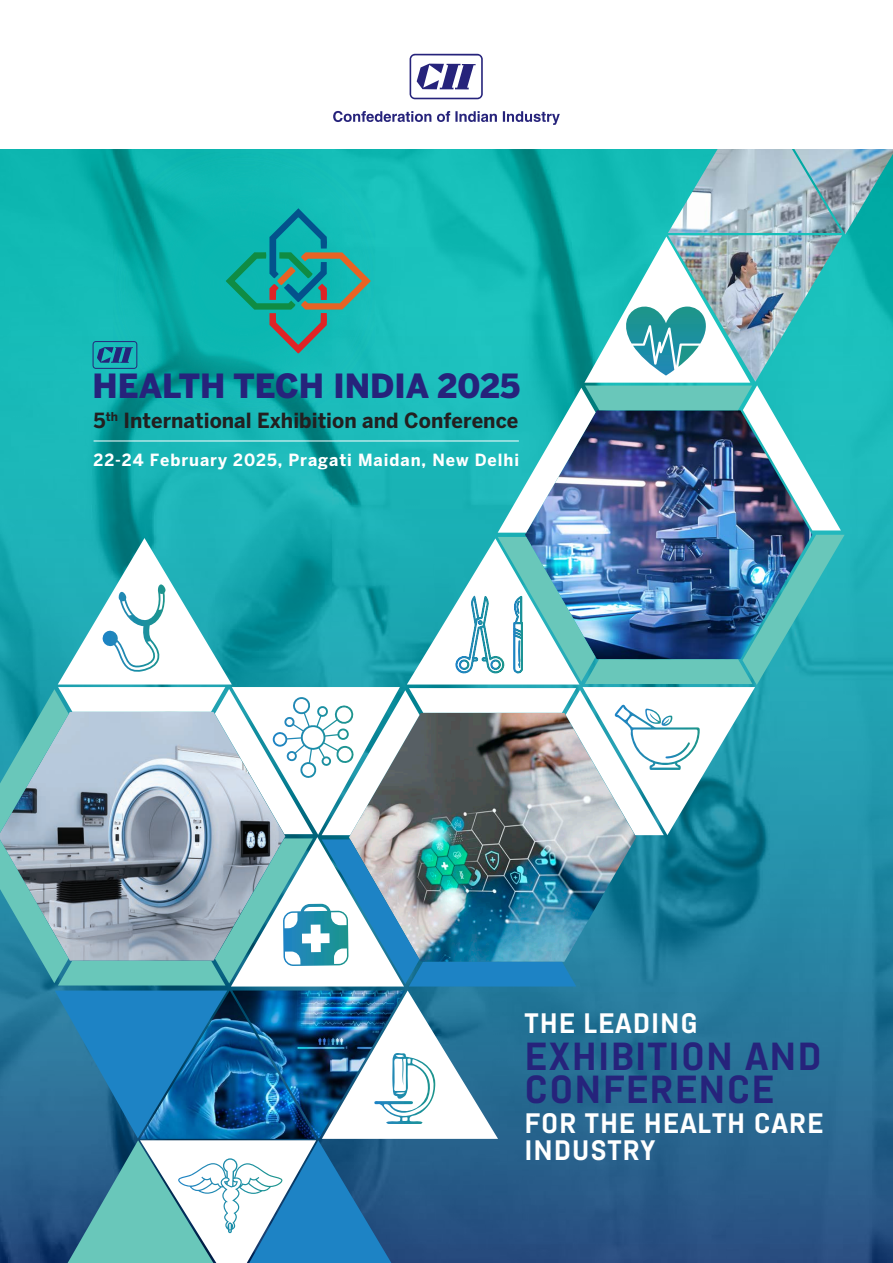
<style>
.page{position:relative;width:893px;height:1263px;background:#fff}
.page>*{position:absolute;margin:0;border:0;box-sizing:border-box;transform-origin:0 0}
.t1{font:700 39px/33.5px "Abel Pro";letter-spacing:.03em;color:#26237b;scale:1.04 1}
.t2{font:900 33px "Benton Sans";color:#26237b}
.t3{font:700 28.05px/27.6px "Abel Pro";letter-spacing:.03em;color:#fff;scale:1.04 1}
.t4{font:700 20.7px "Benton Sans";color:#231f20;scale:.96 1}
.t5{font:700 16.65px "Benton Sans";letter-spacing:.06em;color:#fff;scale:.96 1}
</style>
<div class="page">
<img style="left:0;top:149px;width:893px;height:1114px">
<img style="left:842px;top:149px;width:51px;height:85px">
<img style="left:668px;top:149px;width:174px;height:59px">
<svg style="left:410px;top:54px;width:73px;height:45px"></svg>
<svg style="left:333px;top:111px;width:98px;height:11px"></svg>
<svg style="left:437px;top:111px;width:60px;height:11px"></svg>
<svg style="left:503px;top:111px;width:57px;height:14px"></svg>
<img style="left:114px;top:153px;width:261px;height:55px">
<img style="left:0;top:208px;width:845px;height:1055px">
<hr style="left:94px;top:441px;width:425px;height:1px;background:#fff">
<h2 class="t2" style="left:93px;top:366px;width:429px">HEALTH TECH INDIA 2025</h2>
<p class="t4" style="left:94px;top:408px;width:444px">5<sup>th</sup> International Exhibition and Conference</p>
<p class="t5" style="left:94px;top:450px;width:445px">22-24 February 2025, Pragati Maidan, New Delhi</p>
<h3 class="t3" style="left:525px;top:1010px;width:168px">THE LEADING</h3>
<h1 class="t1" style="left:525px;top:1040px;width:287px">EXHIBITION AND<br>CONFERENCE</h1>
<h3 class="t3" style="left:525px;top:1110px;width:289px">FOR THE HEALTH CARE<br>INDUSTRY</h3>
</div>
